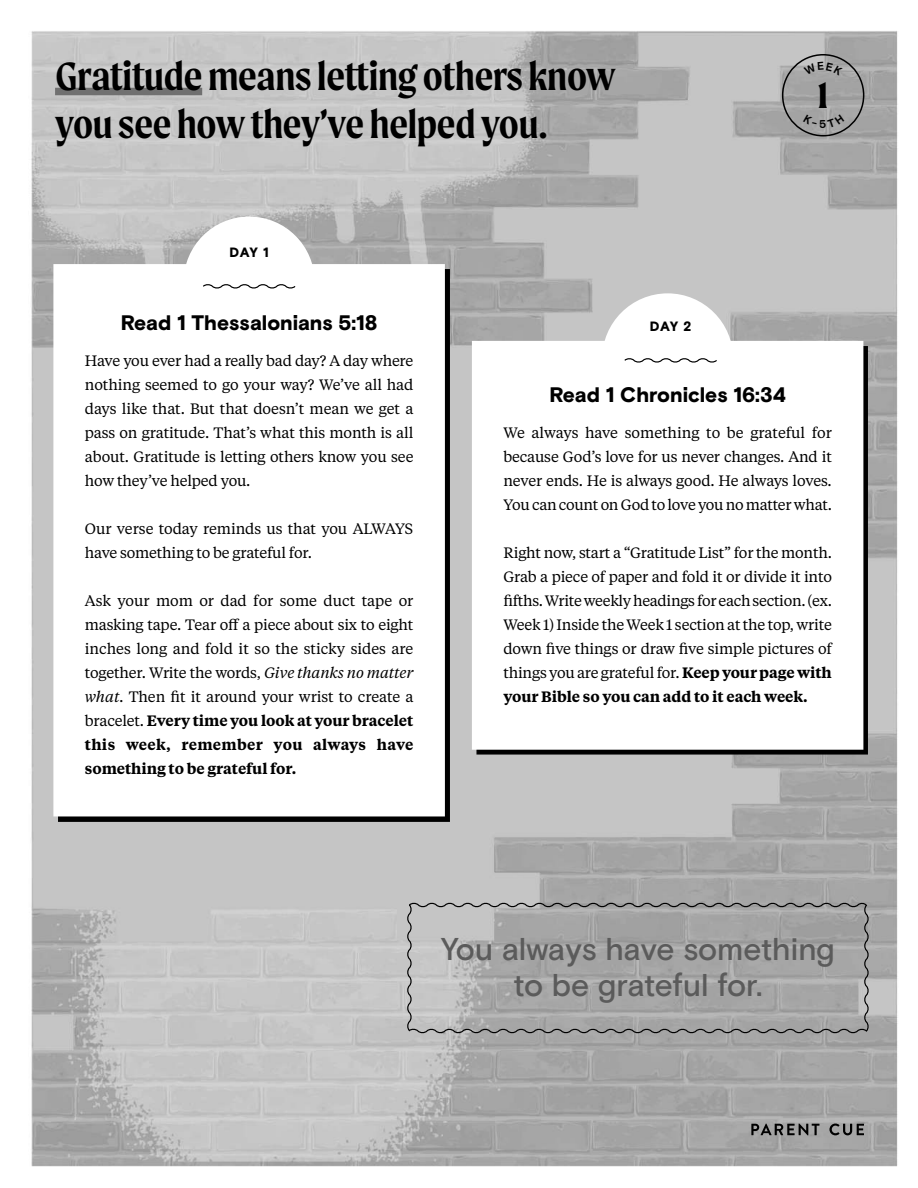
<style>
.page{position:relative;width:918px;height:1188px;background:#fff}
.page>*{position:absolute;margin:0;border:0;box-sizing:border-box;transform-origin:0 0}
.t1{font:600 42px/48px "Moret";letter-spacing:-.005em;color:#000}
.t2{font:700 39px "Moret";color:#000}
.t3{font:500 31.5px/36px "Basis Grotesque";letter-spacing:-.01em;color:#5b5b5b;text-align:center}
.t4{font:900 21px "Basis Grotesque";letter-spacing:-.005em;color:#000}
.t5{font:15px/24px "Tiempos Text";letter-spacing:-.015em;color:#000;text-align:justify}
.t6{font:900 13.5px "Basis Grotesque";letter-spacing:.015em;color:#000}
.s1{font-style:italic}
.s2{font-weight:600}
</style>
<div class="page">
<img style="left:31px;top:31px;width:867px;height:1136px">
<svg style="left:406px;top:901px;width:464px;height:134px;background:#a6a6a6"></svg>
<div style="left:58px;top:269px;width:392px;height:552px;background:#000"></div>
<div style="left:62px;top:273px;width:374px;height:534px;background:#fff"></div>
<div style="left:53px;top:264px;width:392px;height:552px;border:18px solid #fff"></div>
<div style="left:477px;top:346px;width:391px;height:409px;background:#000"></div>
<div style="left:481px;top:350px;width:373px;height:391px;background:#fff"></div>
<div style="left:472px;top:341px;width:391px;height:409px;border:18px solid #fff"></div>
<svg style="left:175px;top:208px;width:149px;height:81px"></svg>
<svg style="left:593px;top:284px;width:149px;height:79px"></svg>
<div style="left:782px;top:54px;width:82px;height:82px;border:2px solid #000;border-radius:50%"></div>
<svg style="left:751px;top:1124px;width:68px;height:11px"></svg>
<svg style="left:829px;top:1124px;width:35px;height:11px"></svg>
<div style="left:55px;top:88px;width:147px;height:7px;background:#707070"></div>
<svg style="left:804px;top:62px;width:39px;height:13px"></svg>
<svg style="left:803px;top:114px;width:42px;height:14px"></svg>
<h1 class="t1" style="left:55px;top:55px;width:562px">Gratitude means letting others know you see how they’ve helped you.</h1>
<p class="t6" style="left:230px;top:245px;width:41px">DAY 1</p>
<h2 class="t2" style="left:818px;top:71px;width:12px">1</h2>
<h3 class="t4" style="left:121px;top:310px;width:258px">Read 1 Thessalonians 5:18</h3>
<p class="t5" style="left:85px;top:350px;width:330px">Have you ever had a really bad day? A day where nothing seemed to go your way? We’ve all had days like that. But that doesn’t mean we get a pass on gratitude. That’s what this month is all about. Gratitude is letting others know you see how they’ve helped you.</p>
<p class="t5" style="left:85px;top:518px;width:330px">Our verse today reminds us that you ALWAYS have something to be grateful for.</p>
<p class="t5" style="left:85px;top:590px;width:330px">Ask your mom or dad for some duct tape or masking tape. Tear off a piece about six to eight inches long and fold it so the sticky sides are together. Write the words, <span class="s1">Give thanks no matter what.</span> Then fit it around your wrist to create a bracelet. <span class="s2">Every time you look at your bracelet this week, remember you always have something to be grateful for.</span></p>
<p class="t6" style="left:650px;top:319px;width:43px">DAY 2</p>
<h3 class="t4" style="left:549px;top:382px;width:238px">Read 1 Chronicles 16:34</h3>
<p class="t5" style="left:503px;top:422px;width:330px">We always have something to be grateful for because God’s love for us never changes. And it never ends. He is always good. He always loves.<br>You can count on God to love you no matter what.</p>
<p class="t5" style="left:503px;top:542px;width:330px">Right now, start a “Gratitude List” for the month.<br>Grab a piece of paper and fold it or divide it into fifths. Write weekly headings for each section. (ex.<br>Week 1) Inside the Week 1 section at the top, write down five things or draw five simple pictures of things you are grateful for. <span class="s2">Keep your page with your Bible so you can add to it each week.</span></p>
<h3 class="t3" style="left:441px;top:934px;width:395px">You always have something to be grateful for.</h3>
</div>
